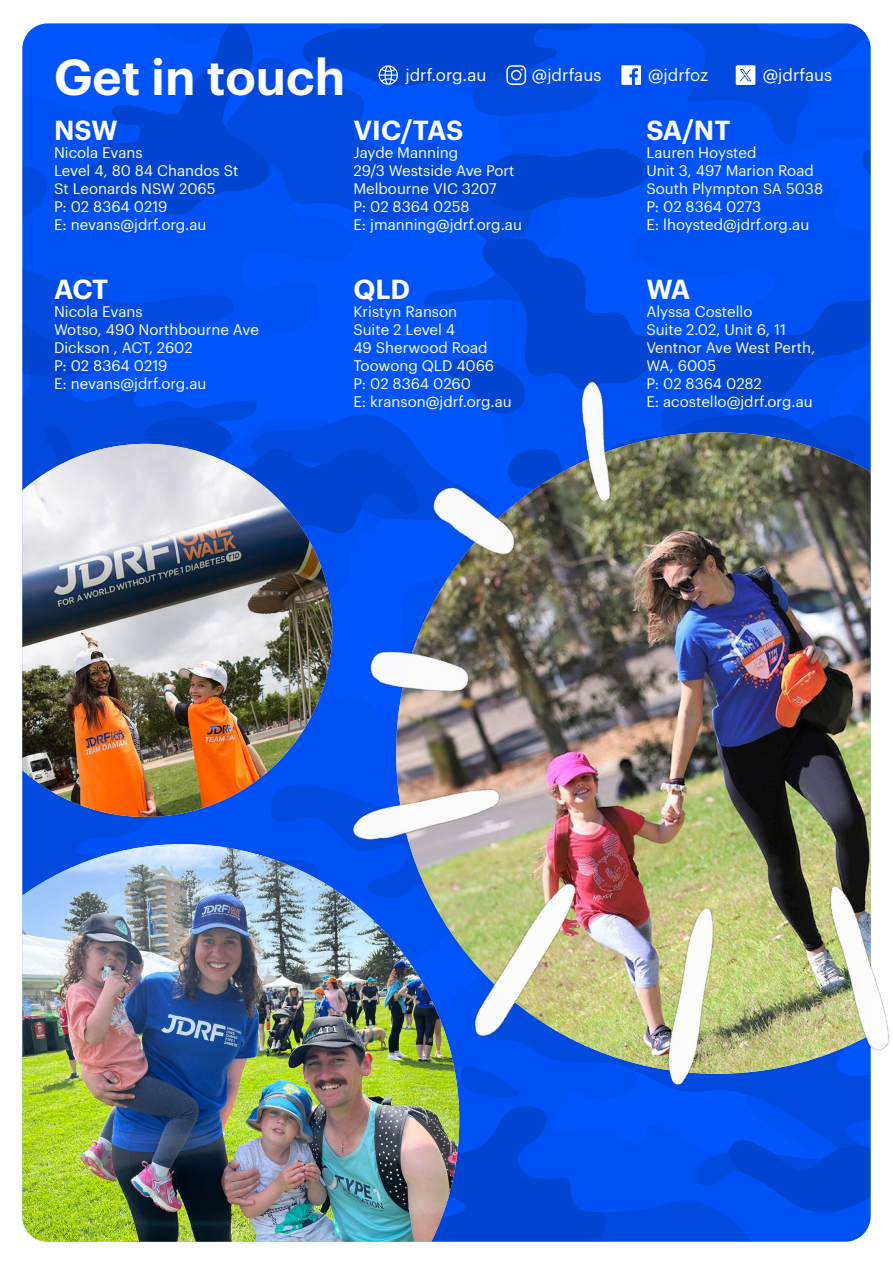
<style>
.page{position:relative;width:893px;height:1263px;background:#fff}
.page>*{position:absolute;margin:0;border:0;box-sizing:border-box;transform-origin:0 0}
.t1{font:600 49.5px "Graphik";color:#fff}
.t2{font:600 27px "Graphik";letter-spacing:-.01em;color:#fff}
.t3{font:16.8px "Graphik";color:#fff}
.t4{font:15px/18px "Graphik";color:#fff}
</style>
<div class="page">
<img style="left:22px;top:917px;width:150px;height:325px">
<img style="left:172px;top:917px;width:718px;height:325px">
<img style="left:22px;top:23px;width:849px;height:894px">
<h1 class="t1" style="left:54px;top:39px;width:293px">Get in touch</h1>
<h2 class="t2" style="left:54px;top:110px;width:65px">NSW</h2>
<p class="t4" style="left:54px;top:142px;width:186px">Nicola Evans<br>Level 4, 80 84 Chandos St<br>St Leonards NSW 2065<br>P: 02 8364 0219<br>E: nevans@jdrf.org.au</p>
<p class="t3" style="left:405px;top:63px;width:83px">jdrf.org.au</p>
<p class="t3" style="left:532px;top:63px;width:71px">@jdrfaus</p>
<p class="t3" style="left:648px;top:63px;width:62px">@jdrfoz</p>
<p class="t3" style="left:763px;top:63px;width:71px">@jdrfaus</p>
<h2 class="t2" style="left:353px;top:110px;width:111px">VIC/TAS</h2>
<p class="t4" style="left:353px;top:142px;width:170px">Jayde Manning<br>29/3 Westside Ave Port<br>Melbourne VIC 3207<br>P: 02 8364 0258<br>E: jmanning@jdrf.org.au</p>
<h2 class="t2" style="left:646px;top:110px;width:86px">SA/NT</h2>
<p class="t4" style="left:646px;top:142px;width:178px">Lauren Hoysted<br>Unit 3, 497 Marion Road<br>South Plympton SA 5038<br>P: 02 8364 0273<br>E: lhoysted@jdrf.org.au</p>
<h2 class="t2" style="left:54px;top:268px;width:56px">ACT</h2>
<p class="t4" style="left:54px;top:301px;width:206px">Nicola Evans<br>Wotso, 490 Northbourne Ave<br>Dickson , ACT, 2602<br>P: 02 8364 0219<br>E: nevans@jdrf.org.au</p>
<h2 class="t2" style="left:353px;top:268px;width:58px">QLD</h2>
<p class="t4" style="left:353px;top:301px;width:160px">Kristyn Ranson<br>Suite 2 Level 4<br>49 Sherwood Road<br>Toowong QLD 4066<br>P: 02 8364 0260<br>E: kranson@jdrf.org.au</p>
<h2 class="t2" style="left:646px;top:268px;width:45px">WA</h2>
<p class="t4" style="left:646px;top:301px;width:170px">Alyssa Costello<br>Suite 2.02, Unit 6, 11<br>Ventnor Ave West Perth,<br>WA, 6005<br>P: 02 8364 0282<br>E: acostello@jdrf.org.au</p>
</div>
